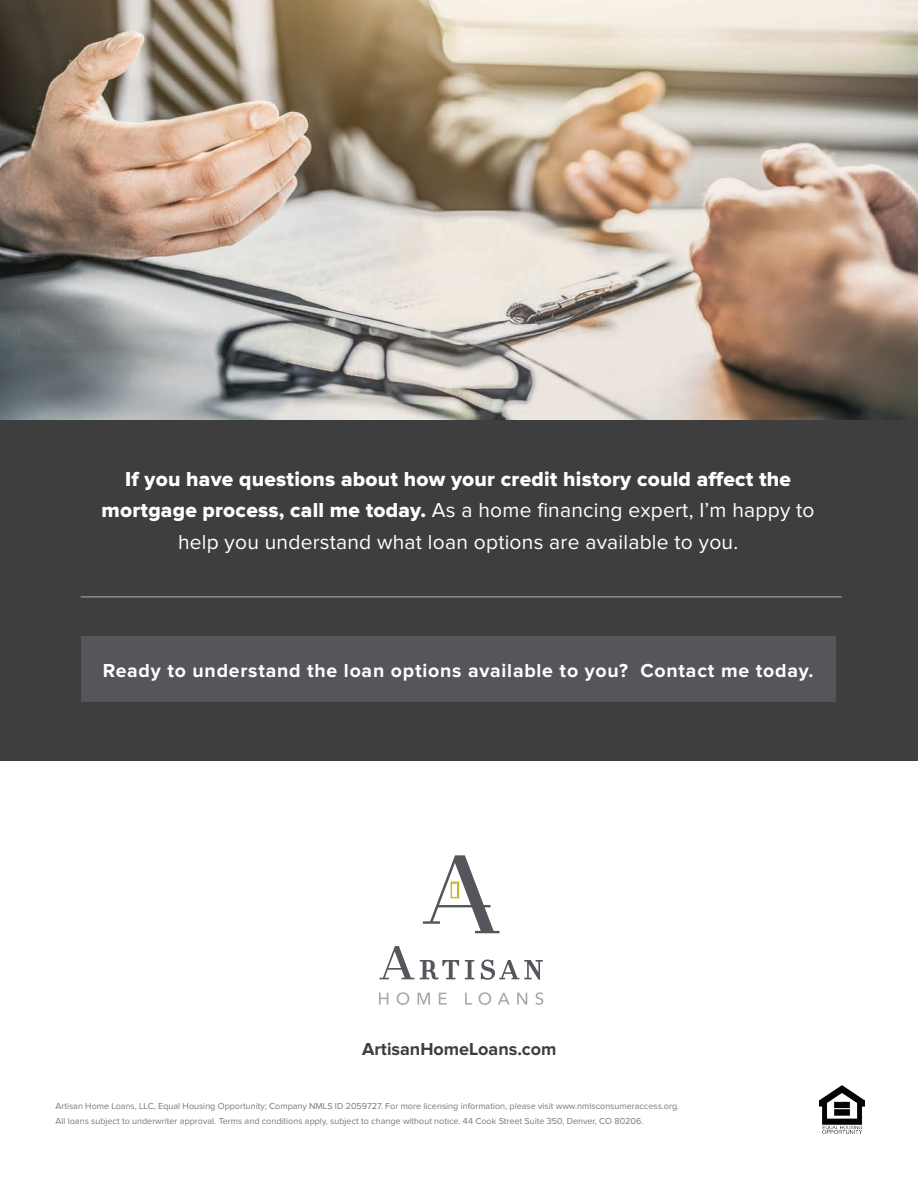
<style>
.page{position:relative;width:918px;height:1188px;background:#fff}
.page>*{position:absolute;margin:0;border:0;box-sizing:border-box;transform-origin:0 0}
.t1{font:21px/31.5px "Proxima Nova";letter-spacing:.01em;color:#fff;text-align:center}
.t2{font:21px "Proxima Nova Extrabld";letter-spacing:.01em;color:#fff}
.t3{font:700 19.5px "Proxima Nova";letter-spacing:.04em;color:#fff}
.t4{font:700 18px "Proxima Nova";color:#3e3e3f}
.t5{font:9px/15px "Proxima Nova";color:#77787c}
.s1{font-family:"Proxima Nova Extrabld"}
</style>
<div class="page">
<img style="left:0;top:0;width:918px;height:420px">
<div style="left:0;top:420px;width:918px;height:340px;background:#3e3e3f"></div>
<div style="left:81px;top:637px;width:755px;height:65px;background:#54565a"></div>
<hr style="left:81px;top:597px;width:761px;height:1px;background:#b1b1b1">
<svg style="left:423px;top:855px;width:77px;height:78px"></svg>
<svg style="left:379px;top:993px;width:9px;height:12px"></svg>
<svg style="left:397px;top:992px;width:12px;height:13px"></svg>
<svg style="left:418px;top:993px;width:12px;height:12px"></svg>
<svg style="left:439px;top:993px;width:8px;height:12px"></svg>
<svg style="left:465px;top:993px;width:7px;height:12px"></svg>
<svg style="left:479px;top:992px;width:12px;height:13px"></svg>
<svg style="left:498px;top:993px;width:12px;height:12px"></svg>
<svg style="left:517px;top:993px;width:10px;height:12px"></svg>
<svg style="left:535px;top:992px;width:8px;height:13px"></svg>
<svg style="left:380px;top:946px;width:34px;height:33px"></svg>
<svg style="left:465px;top:960px;width:9px;height:19px"></svg>
<svg style="left:481px;top:960px;width:62px;height:20px"></svg>
<svg style="left:420px;top:960px;width:39px;height:20px"></svg>
<img style="left:819px;top:1085px;width:46px;height:49px">
<h1 class="t2" style="left:125px;top:469px;width:668px">If you have questions about how your credit history could affect the</h1>
<h1 class="t1" style="left:102px;top:495px;width:714px"><span class="s1">mortgage process, call me today.</span> As a home financing expert, I’m happy to help you understand what loan options are available to you.</h1>
<h2 class="t3" style="left:103px;top:662px;width:712px">Ready to understand the loan options available to you? Contact me today.</h2>
<h3 class="t4" style="left:362px;top:1041px;width:196px">ArtisanHomeLoans.com</h3>
<p class="t5" style="left:56px;top:1098px;width:625px">Artisan Home Loans, LLC, Equal Housing Opportunity; Company NMLS ID 2059727. For more licensing information, please visit www.nmlsconsumeraccess.org.<br>All loans subject to underwriter approval. Terms and conditions apply, subject to change without notice. 44 Cook Street Suite 350, Denver, CO 80206.</p>
</div>
